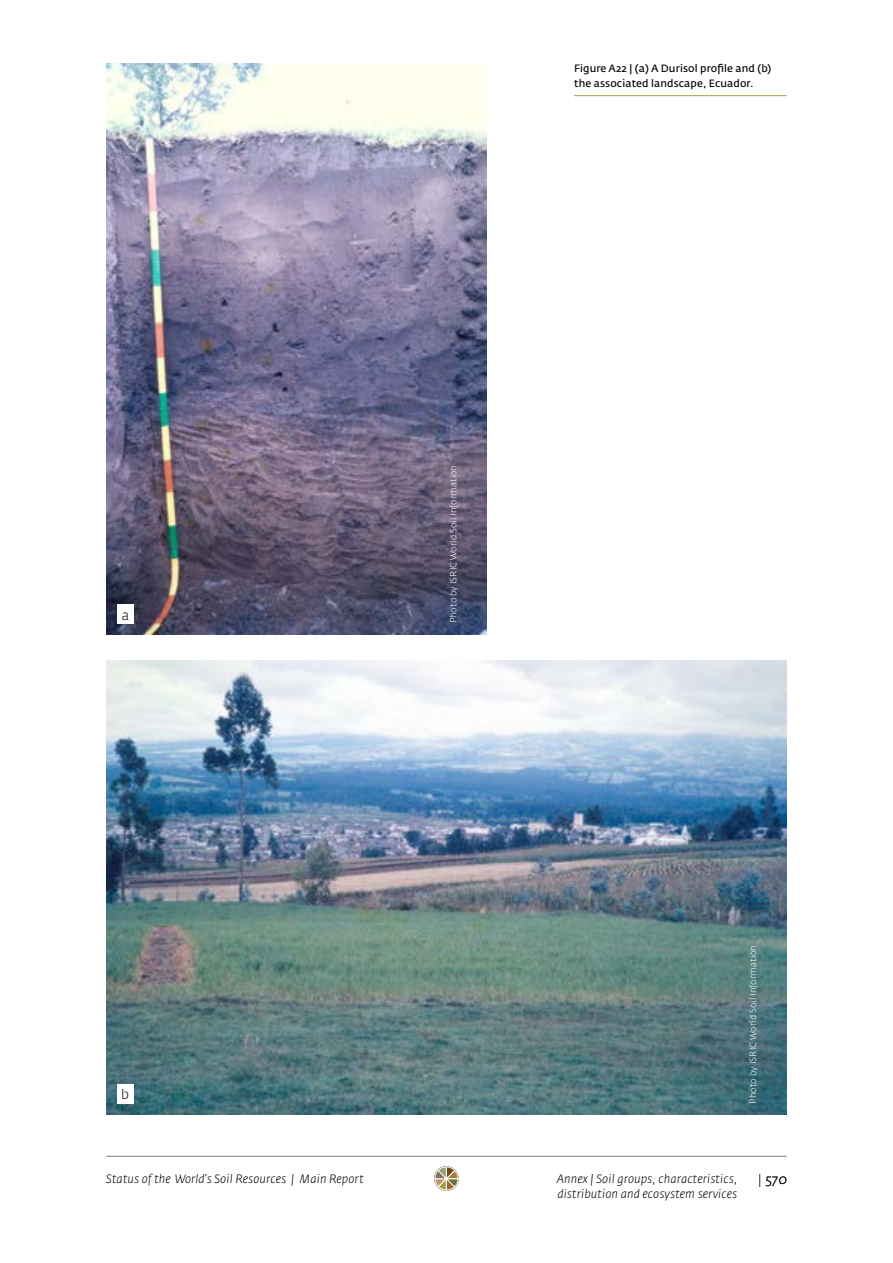
<style>
.page{position:relative;width:893px;height:1263px;background:#fff}
.page>*{position:absolute;margin:0;border:0;box-sizing:border-box;transform-origin:0 0}
.t1{font:italic 300 13.5px "Fedra Sans Std";color:#000}
.Text_Normal{font:300 13.5px "Fedra Sans Std";color:#000}
.t2{font:italic 300 12px "Fedra Sans Std";letter-spacing:.01em;color:#000}
.Caption_Image{font:10.5px/15px "Fedra Sans Std";letter-spacing:.01em;color:#000}
.Text_Normal-2{font:300 9px "Fedra Sans Std";letter-spacing:.01em;color:#fff}
.s1{font-style:normal}
</style>
<div class="page">
<hr style="left:106px;top:1156px;width:681px;height:1px;background:#808285">
<svg style="left:434px;top:1166px;width:25px;height:25px"></svg>
<img style="left:106px;top:64px;width:381px;height:570px">
<img style="left:106px;top:660px;width:681px;height:454px">
<hr style="left:574px;top:95px;width:213px;height:1px;background:#a59c4b">
<div style="left:117px;top:605px;width:17px;height:19px;background:#fff"></div>
<div style="left:117px;top:1084px;width:17px;height:19px;background:#fff"></div>
<p class="Text_Normal" style="left:122px;top:606px;width:9px">a</p>
<p class="Text_Normal" style="left:121px;top:1086px;width:9px">b</p>
<p class="Caption_Image" style="left:574px;top:61px;width:199px">Figure A22 | (a) A Durisol profile and (b) the associated landscape, Ecuador.</p>
<p class="Text_Normal-2" style="left:448px;top:623px;width:160px;rotate:-90deg">Photo by ISRIC World Soil Information</p>
<p class="Text_Normal-2" style="left:747px;top:1103px;width:160px;rotate:-90deg">Photo by ISRIC World Soil Information</p>
<p class="t2" style="left:106px;top:1172px;width:259px">Status of the World’s Soil Resources | Main Report</p>
<p class="t2" style="left:557px;top:1172px;width:182px">Annex | Soil groups, characteristics,</p>
<p class="t1" style="left:758px;top:1171px;width:30px"><span class="s1">|</span> 570</p>
<p class="t2" style="left:557px;top:1187px;width:181px">distribution and ecosystem services</p>
</div>
